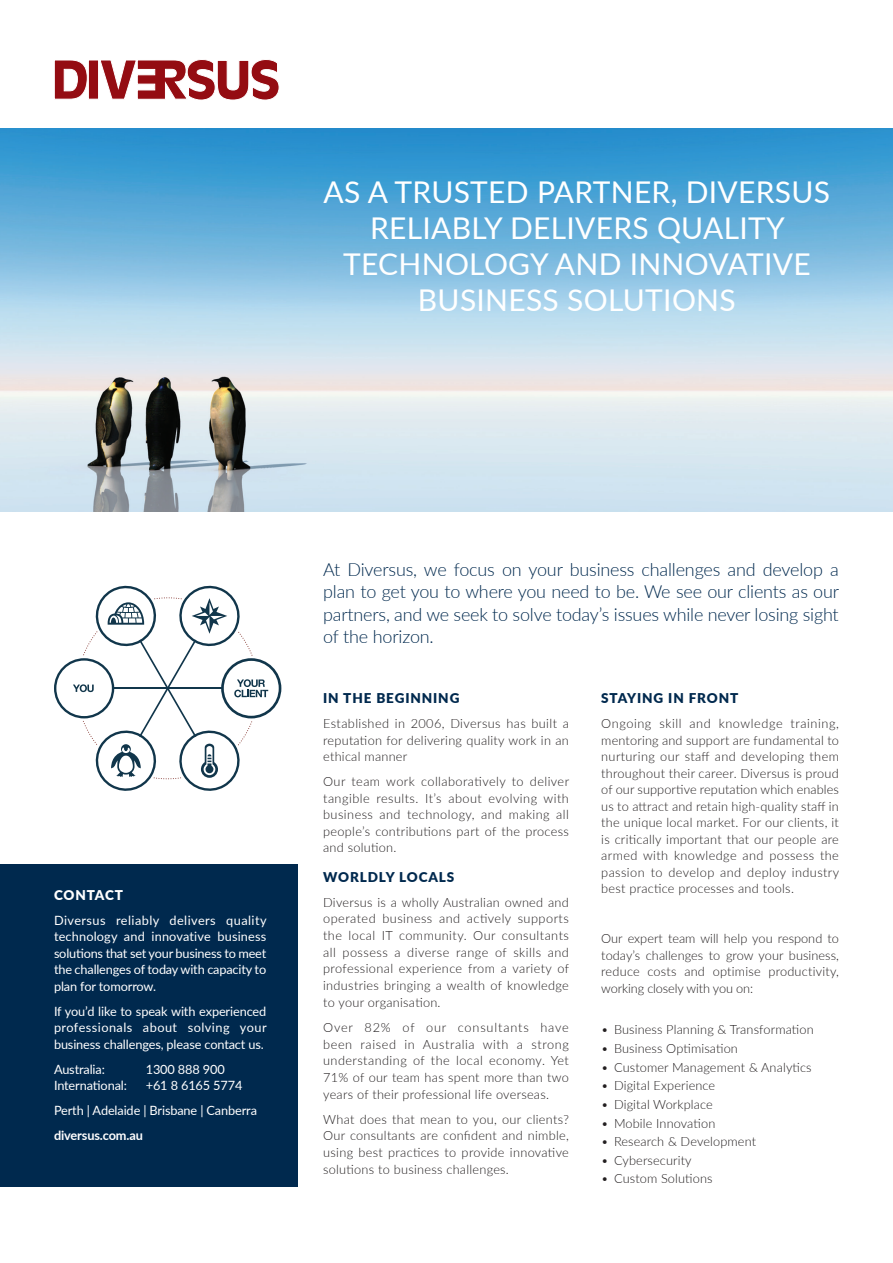
<style>
.page{position:relative;width:893px;height:1263px;background:#fff}
.page>*{position:absolute;margin:0;border:0;box-sizing:border-box;transform-origin:0 0}
.t1{font:30px/36px "Lato";letter-spacing:.01em;color:#fff;text-align:center}
.Diversus_Desc{font:300 18px/22.5px "Lato";letter-spacing:-.01em;color:#00294e;text-align:justify}
.Body_Heading{font:900 13.5px "Lato";letter-spacing:.065em;color:#00294e}
.Contact_Heading{font:900 13.5px "Lato";letter-spacing:.06em;color:#fff}
.Body{font:300 12.75px/16.5px "Lato";letter-spacing:.02em;color:#231f20;text-align:justify}
.Contact_Body{font:12.75px/16.5px "Lato";letter-spacing:-.01em;color:#fff;text-align:justify}
.Contact_Body-2{font:700 12.75px "Lato";letter-spacing:-.01em;color:#fff}
</style>
<div class="page">
<div style="left:0;top:865px;width:298px;height:322px;background:#00294e"></div>
<img style="left:0;top:129px;width:893px;height:383px">
<svg style="left:54px;top:60px;width:34px;height:40px"></svg>
<div style="left:88px;top:60px;width:11px;height:39px;background:#940c12;border:1px solid #fff"></div>
<svg style="left:100px;top:59px;width:179px;height:41px"></svg>
<svg style="left:54px;top:586px;width:227px;height:205px"></svg>
<p class="t1" style="left:324px;top:173px;width:508px">AS A TRUSTED PARTNER, DIVERSUS<br>RELIABLY DELIVERS QUALITY<br>TECHNOLOGY AND INNOVATIVE<br>BUSINESS SOLUTIONS</p>
<p class="Contact_Heading" style="left:54px;top:885px;width:71px">CONTACT</p>
<p class="Contact_Body" style="left:54px;top:911px;width:214px">Diversus reliably delivers quality technology and innovative business solutions that set your business to meet the challenges of today with capacity to plan for tomorrow.</p>
<p class="Contact_Body" style="left:54px;top:1002px;width:214px">If you’d like to speak with experienced professionals about solving your business challenges, please contact us.</p>
<p class="Contact_Body" style="left:54px;top:1060px;width:52px">Australia:</p>
<p class="Contact_Body" style="left:146px;top:1060px;width:81px">1300 888 900</p>
<p class="Contact_Body" style="left:54px;top:1077px;width:74px">International:</p>
<p class="Contact_Body" style="left:146px;top:1077px;width:98px">+61 8 6165 5774</p>
<p class="Contact_Body" style="left:54px;top:1102px;width:205px">Perth | Adelaide | Brisbane | Canberra</p>
<p class="Contact_Body-2" style="left:54px;top:1126px;width:90px">diversus.com.au</p>
<p class="Diversus_Desc" style="left:323px;top:557px;width:517px">At Diversus, we focus on your business challenges and develop a plan to get you to where you need to be. We see our clients as our partners, and we seek to solve today’s issues while never losing sight of the horizon.</p>
<p class="Body_Heading" style="left:323px;top:688px;width:138px">IN THE BEGINNING</p>
<p class="Body" style="left:323px;top:715px;width:247px">Established in 2006, Diversus has built a reputation for delivering quality work in an ethical manner</p>
<p class="Body" style="left:323px;top:773px;width:248px">Our team work collaboratively to deliver tangible results. It’s about evolving with business and technology, and making all people’s contributions part of the process and solution.</p>
<p class="Body_Heading" style="left:323px;top:866px;width:133px">WORLDLY LOCALS</p>
<p class="Body" style="left:323px;top:893px;width:247px">Diversus is a wholly Australian owned and operated business and actively supports the local IT community. Our consultants all possess a diverse range of skills and professional experience from a variety of industries bringing a wealth of knowledge to your organisation.</p>
<p class="Body" style="left:323px;top:1018px;width:247px">Over 82% of our consultants have been raised in Australia with a strong understanding of the local economy. Yet 71% of our team has spent more than two years of their professional life overseas.</p>
<p class="Body" style="left:323px;top:1110px;width:247px">What does that mean to you, our clients?<br>Our consultants are confident and nimble, using best practices to provide innovative solutions to business challenges.</p>
<p class="Body_Heading" style="left:601px;top:688px;width:139px">STAYING IN FRONT</p>
<p class="Body" style="left:601px;top:715px;width:239px">Ongoing skill and knowledge training, mentoring and support are fundamental to nurturing our staff and developing them throughout their career. Diversus is proud of our supportive reputation which enables us to attract and retain high-quality staff in the unique local market. For our clients, it is critically important that our people are armed with knowledge and possess the passion to develop and deploy industry best practice processes and tools.</p>
<p class="Body" style="left:601px;top:930px;width:239px">Our expert team will help you respond to today’s challenges to grow your business, reduce costs and optimise productivity, working closely with you on:</p>
<p class="Body" style="left:601px;top:1021px;width:214px">• Business Planning &amp; Transformation</p>
<p class="Body" style="left:601px;top:1040px;width:138px">• Business Optimisation</p>
<p class="Body" style="left:601px;top:1058px;width:212px">• Customer Management &amp; Analytics</p>
<p class="Body" style="left:601px;top:1077px;width:115px">• Digital Experience</p>
<p class="Body" style="left:601px;top:1096px;width:113px">• Digital Workplace</p>
<p class="Body" style="left:601px;top:1114px;width:116px">• Mobile Innovation</p>
<p class="Body" style="left:601px;top:1133px;width:156px">• Research &amp; Development</p>
<p class="Body" style="left:601px;top:1151px;width:92px">• Cybersecurity</p>
<p class="Body" style="left:601px;top:1170px;width:113px">• Custom Solutions</p>
</div>
